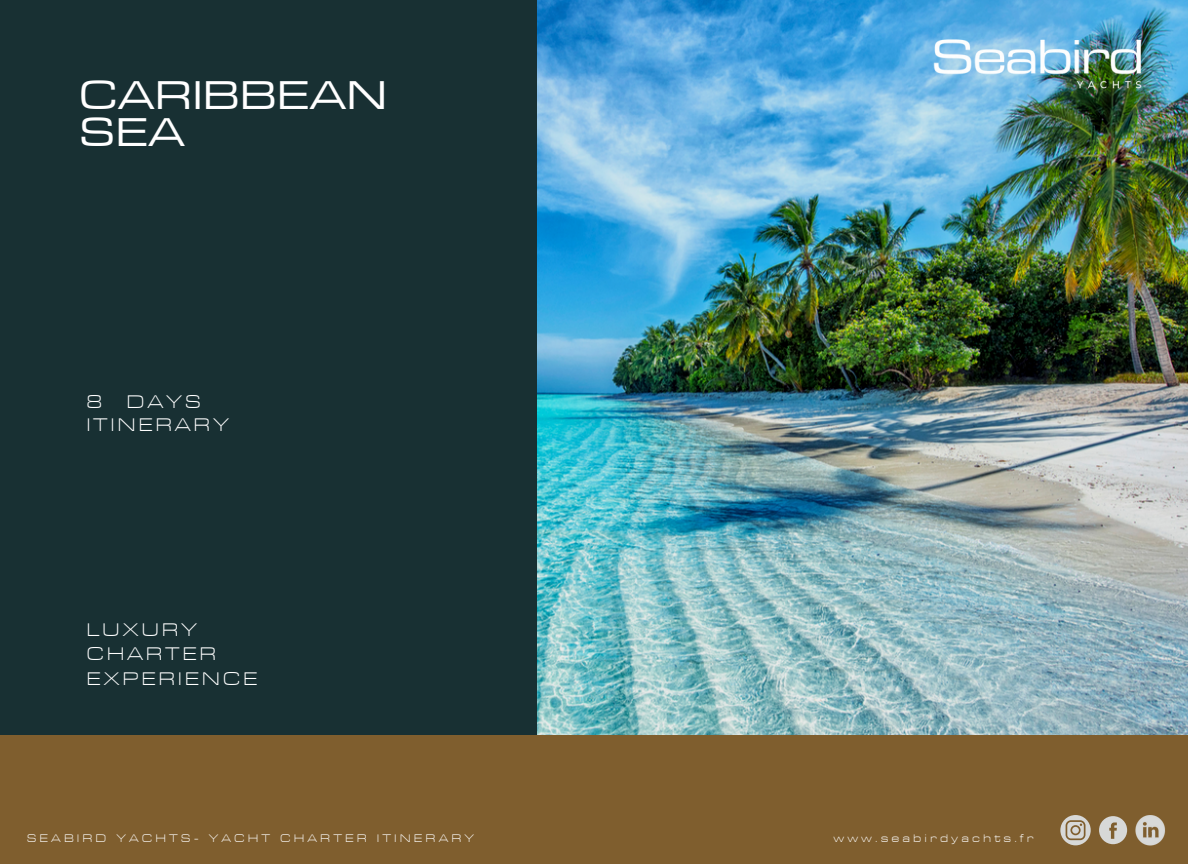
<style>
.page{position:relative;width:1188px;height:864px;background:#fff}
.page>*{position:absolute;margin:0;border:0;box-sizing:border-box;transform-origin:0 0}
.t1{font:600 49.5px "Arian LT";color:#fff}
.t2{font:300 22.5px/24.8px "Arian LT";letter-spacing:.12em;color:#fff}
.t3{font:300 13.5px "Arian LT";letter-spacing:.225em;color:#fff}
</style>
<div class="page">
<img style="left:537px;top:0;width:651px;height:736px">
<div style="left:0;top:0;width:537px;height:864px;background:#183033"></div>
<div style="left:0;top:736px;width:1188px;height:128px;background:#7f5e2e"></div>
<img style="left:892px;top:6px;width:296px;height:117px">
<svg style="left:1060px;top:815px;width:31px;height:30px"></svg>
<svg style="left:1099px;top:816px;width:28px;height:28px"></svg>
<img style="left:1135px;top:815px;width:30px;height:31px">
<p class="t1" style="left:79px;top:63px;width:310px">CARIBBEAN</p>
<p class="t1" style="left:79px;top:100px;width:108px">SEA</p>
<p class="t2" style="left:86px;top:389px;width:17px">8</p>
<p class="t2" style="left:127px;top:389px;width:76px">DAYS</p>
<p class="t2" style="left:86px;top:412px;width:144px">ITINERARY</p>
<p class="t2" style="left:86px;top:616px;width:173px">LUXURY<br>CHARTER<br>EXPERIENCE</p>
<p class="t3" style="left:27px;top:829px;width:449px">SEABIRD YACHTS- YACHT CHARTER ITINERARY</p>
<p class="t3" style="left:833px;top:829px;width:202px">www.seabirdyachts.fr</p>
</div>
